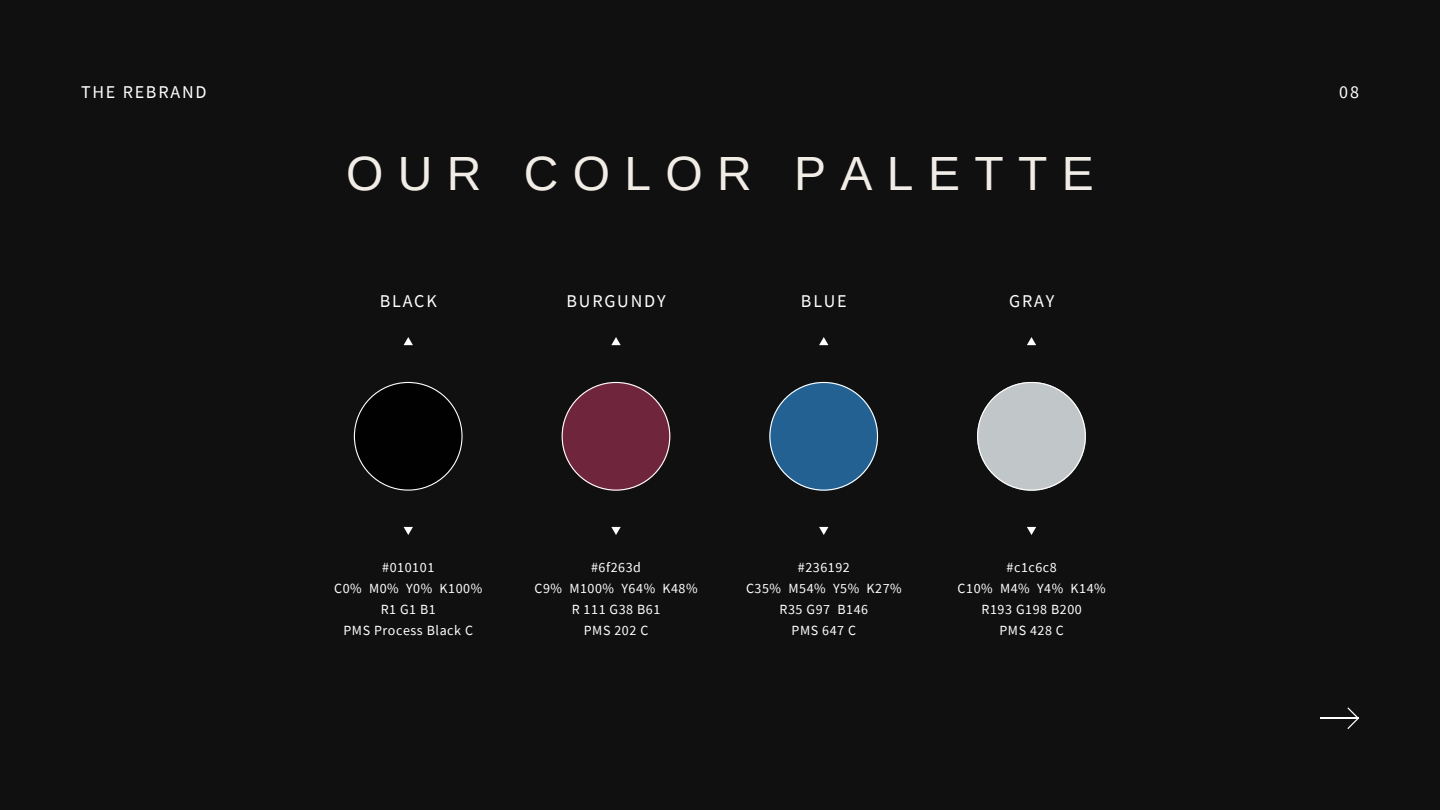
<style>
.page{position:relative;width:1440px;height:810px;background:#101010}
.page>*{position:absolute;margin:0;border:0;box-sizing:border-box;transform-origin:0 0}
.t1{font:48px "Arimo";letter-spacing:.3em;color:#f1ece6}
.t2{font:18px "Source Sans Pro";letter-spacing:.1em;color:#fff}
.t3{font:14px "Source Sans Pro";letter-spacing:.04em;color:#fff}
</style>
<div class="page">
<svg style="left:1347px;top:707px;width:12px;height:22px"></svg>
<hr style="left:1320px;top:718px;width:38px;height:1px;background:#fff">
<svg style="left:354px;top:382px;width:109px;height:109px"></svg>
<svg style="left:404px;top:527px;width:9px;height:8px"></svg>
<svg style="left:611px;top:527px;width:10px;height:8px"></svg>
<svg style="left:1027px;top:337px;width:9px;height:8px"></svg>
<svg style="left:819px;top:527px;width:9px;height:8px"></svg>
<svg style="left:819px;top:337px;width:9px;height:8px"></svg>
<svg style="left:1027px;top:527px;width:9px;height:8px"></svg>
<svg style="left:611px;top:337px;width:10px;height:8px"></svg>
<svg style="left:404px;top:337px;width:9px;height:8px"></svg>
<svg style="left:562px;top:382px;width:108px;height:109px"></svg>
<svg style="left:769px;top:382px;width:109px;height:109px"></svg>
<svg style="left:977px;top:382px;width:109px;height:109px"></svg>
<p class="t2" style="left:81px;top:80px;width:127px">THE REBRAND</p>
<p class="t1" style="left:346px;top:146px;width:749px">OUR COLOR PALETTE</p>
<p class="t2" style="left:380px;top:289px;width:59px">BLACK</p>
<p class="t2" style="left:567px;top:289px;width:101px">BURGUNDY</p>
<p class="t2" style="left:801px;top:289px;width:47px">BLUE</p>
<p class="t2" style="left:1009px;top:289px;width:47px">GRAY</p>
<p class="t3" style="left:382px;top:558px;width:54px">#010101</p>
<p class="t3" style="left:334px;top:579px;width:150px">C0% M0% Y0% K100%</p>
<p class="t3" style="left:381px;top:600px;width:57px">R1 G1 B1</p>
<p class="t3" style="left:343px;top:621px;width:131px">PMS Process Black C</p>
<p class="t3" style="left:591px;top:558px;width:51px">#6f263d</p>
<p class="t3" style="left:534px;top:579px;width:165px">C9% M100% Y64% K48%</p>
<p class="t3" style="left:572px;top:600px;width:90px">R 111 G38 B61</p>
<p class="t3" style="left:584px;top:621px;width:66px">PMS 202 C</p>
<p class="t3" style="left:798px;top:558px;width:54px">#236192</p>
<p class="t3" style="left:746px;top:579px;width:157px">C35% M54% Y5% K27%</p>
<p class="t3" style="left:780px;top:600px;width:90px">R35 G97 B146</p>
<p class="t3" style="left:792px;top:621px;width:66px">PMS 647 C</p>
<p class="t3" style="left:1007px;top:558px;width:52px">#c1c6c8</p>
<p class="t3" style="left:958px;top:579px;width:150px">C10% M4% Y4% K14%</p>
<p class="t3" style="left:982px;top:600px;width:102px">R193 G198 B200</p>
<p class="t3" style="left:999px;top:621px;width:66px">PMS 428 C</p>
<p class="t2" style="left:1339px;top:80px;width:21px">08</p>
</div>
